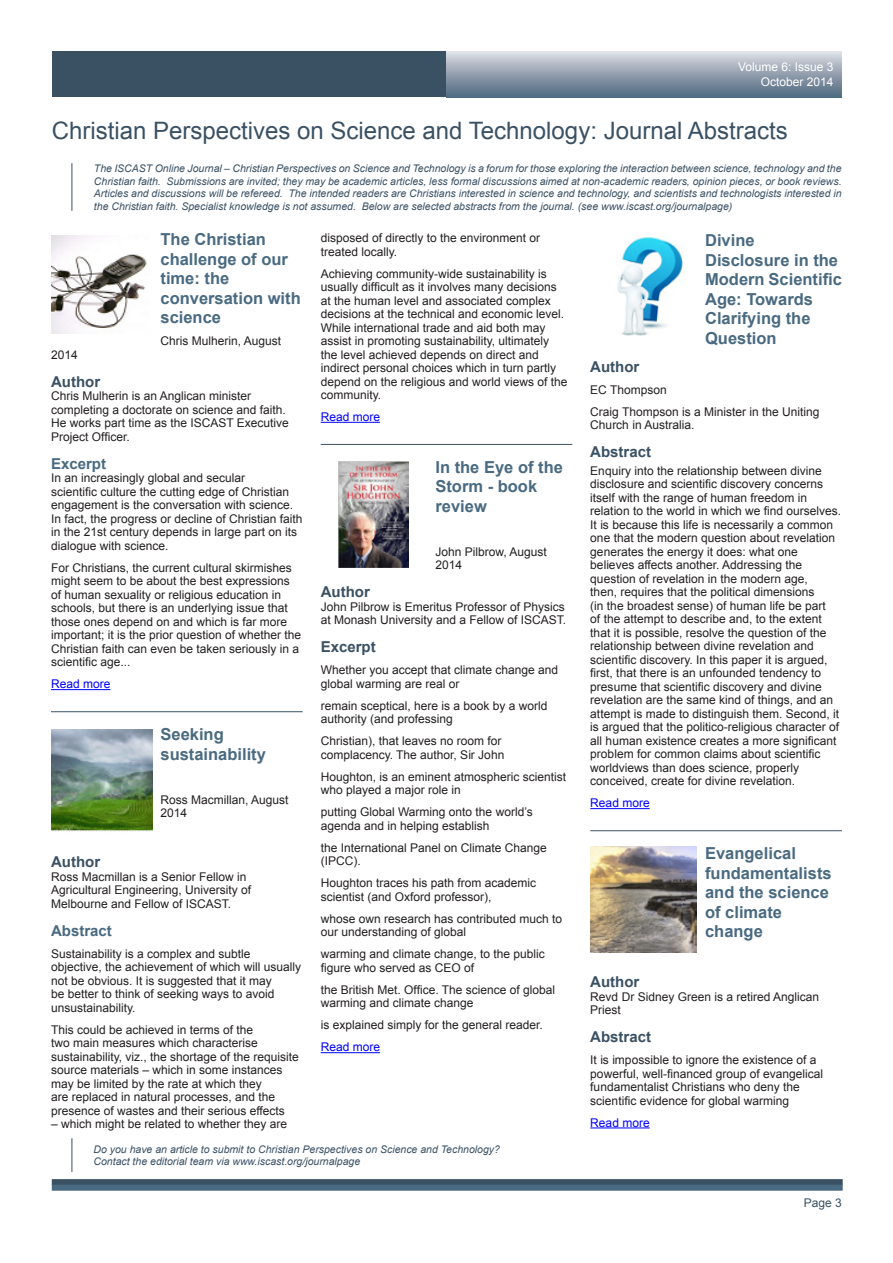
<style>
.page{position:relative;width:893px;height:1263px;background:#fff}
.page>*{position:absolute;margin:0;border:0;box-sizing:border-box;transform-origin:0 0}
.t1{font:24px "Arial";color:#3a5164}
.Article_Heading{font:700 16.5px/19.5px "Arial";color:#496a81}
.Article_Heading-2{font:700 15px "Arial";color:#3a5164}
.Article_Heading-3{font:700 15px "Arial";color:#496a81}
.Body_Text{font:12px/13.5px "Arial";color:#231f20}
.Hyperlink{font:12px "Arial";color:#00f}
.t2{font:12px "Arial";color:#fff}
.t3{font:12px "Arial";color:#3a5164}
.t4{font:italic 10.5px/12.6px "Arial";color:#3a5164;text-align:justify}
</style>
<div class="page">
<div style="left:52px;top:52px;width:407px;height:45px;background:#3a5164"></div>
<div style="left:446px;top:52px;width:395px;height:45px;background:linear-gradient(to bottom,#dadae1,#4d677e)"></div>
<div style="left:52px;top:1179px;width:791px;height:6px;background:#3a5164"></div>
<div style="left:52px;top:1185px;width:791px;height:6px;background:#496a81"></div>
<hr style="left:72px;top:163px;width:1px;height:48px;background:#3a5164">
<hr style="left:72px;top:1138px;width:1px;height:34px;background:#3a5164">
<hr style="left:51px;top:689px;width:59px;height:1px;background:#00f">
<hr style="left:51px;top:711px;width:252px;height:1px;background:#3a5164">
<img style="left:52px;top:236px;width:95px;height:97px">
<img style="left:52px;top:730px;width:100px;height:102px">
<hr style="left:321px;top:422px;width:59px;height:1px;background:#00f">
<hr style="left:321px;top:444px;width:251px;height:1px;background:#3a5164">
<hr style="left:321px;top:1052px;width:59px;height:1px;background:#00f">
<img style="left:339px;top:461px;width:70px;height:106px">
<hr style="left:590px;top:808px;width:60px;height:1px;background:#00f">
<hr style="left:590px;top:830px;width:252px;height:1px;background:#3a5164">
<hr style="left:590px;top:1127px;width:60px;height:1px;background:#00f">
<img style="left:616px;top:236px;width:67px;height:100px">
<img style="left:590px;top:846px;width:107px;height:107px">
<p class="t2" style="left:738px;top:59px;width:97px">Volume 6: Issue 3</p>
<p class="t2" style="left:761px;top:73px;width:74px">October 2014</p>
<p class="t1" style="left:52px;top:114px;width:737px">Christian Perspectives on Science and Technology: Journal Abstracts</p>
<p class="t4" style="left:94px;top:162px;width:749px">The ISCAST Online Journal – Christian Perspectives on Science and Technology is a forum for those exploring the interaction between science, technology and the Christian faith. Submissions are invited; they may be academic articles, less formal discussions aimed at non-academic readers, opinion pieces, or book reviews.<br>Articles and discussions will be refereed. The intended readers are Christians interested in science and technology, and scientists and technologists interested in the Christian faith. Specialist knowledge is not assumed. Below are selected abstracts from the journal. (see www.iscast.org/journalpage)</p>
<p class="Article_Heading" style="left:161px;top:230px;width:142px">The Christian challenge of our time: the conversation with science</p>
<p class="Body_Text" style="left:161px;top:334px;width:122px">Chris Mulherin, August</p>
<p class="Body_Text" style="left:51px;top:348px;width:28px">2014</p>
<p class="Article_Heading-2" style="left:51px;top:371px;width:51px">Author</p>
<p class="Body_Text" style="left:51px;top:389px;width:239px">Chris Mulherin is an Anglican minister completing a doctorate on science and faith.<br>He works part time as the ISCAST Executive Project Officer.</p>
<p class="Article_Heading-3" style="left:51px;top:453px;width:57px">Excerpt</p>
<p class="Body_Text" style="left:51px;top:471px;width:253px">In an increasingly global and secular<br>scientific culture the cutting edge of Christian engagement is the conversation with science.<br>In fact, the progress or decline of Christian faith in the 21st century depends in large part on its dialogue with science.</p>
<p class="Body_Text" style="left:51px;top:561px;width:252px">For Christians, the current cultural skirmishes might seem to be about the best expressions of human sexuality or religious education in schools, but there is an underlying issue that those ones depend on and which is far more important; it is the prior question of whether the Christian faith can even be taken seriously in a scientific age...</p>
<p class="Hyperlink" style="left:51px;top:676px;width:61px">Read more</p>
<p class="Article_Heading" style="left:161px;top:725px;width:107px">Seeking sustainability</p>
<p class="Body_Text" style="left:161px;top:792px;width:130px">Ross Macmillan, August<br>2014</p>
<p class="Article_Heading-2" style="left:51px;top:851px;width:51px">Author</p>
<p class="Body_Text" style="left:51px;top:870px;width:202px">Ross Macmillan is a Senior Fellow in<br>Agricultural Engineering, University of<br>Melbourne and Fellow of ISCAST.</p>
<p class="Article_Heading-3" style="left:51px;top:920px;width:62px">Abstract</p>
<p class="Body_Text" style="left:51px;top:947px;width:252px">Sustainability is a complex and subtle objective, the achievement of which will usually not be obvious. It is suggested that it may<br>be better to think of seeking ways to avoid unsustainability.</p>
<p class="Body_Text" style="left:51px;top:1023px;width:249px">This could be achieved in terms of the<br>two main measures which characterise sustainability, viz., the shortage of the requisite source materials – which in some instances may be limited by the rate at which they<br>are replaced in natural processes, and the presence of wastes and their serious effects</p>
<p class="Body_Text" style="left:51px;top:1117px;width:238px">– which might be related to whether they are</p>
<p class="Body_Text" style="left:321px;top:231px;width:221px">disposed of directly to the environment or treated locally.</p>
<p class="Body_Text" style="left:321px;top:266px;width:248px">Achieving community-wide sustainability is usually difficult as it involves many decisions at the human level and associated complex decisions at the technical and economic level.<br>While international trade and aid both may assist in promoting sustainability, ultimately the level achieved depends on direct and indirect personal choices which in turn partly depend on the religious and world views of the community.</p>
<p class="Hyperlink" style="left:321px;top:409px;width:61px">Read more</p>
<p class="Article_Heading" style="left:435px;top:457px;width:129px">In the Eye of the<br>Storm - book review</p>
<p class="Body_Text" style="left:435px;top:545px;width:113px">John Pilbrow, August<br>2014</p>
<p class="Article_Heading-2" style="left:321px;top:581px;width:51px">Author</p>
<p class="Body_Text" style="left:321px;top:600px;width:247px">John Pilbrow is Emeritus Professor of Physics at Monash University and a Fellow of ISCAST.</p>
<p class="Article_Heading-2" style="left:321px;top:636px;width:57px">Excerpt</p>
<p class="Body_Text" style="left:321px;top:663px;width:239px">Whether you accept that climate change and global warming are real or</p>
<p class="Body_Text" style="left:321px;top:699px;width:228px">remain sceptical, here is a book by a world authority (and professing</p>
<p class="Body_Text" style="left:321px;top:734px;width:185px">Christian), that leaves no room for complacency. The author, Sir John</p>
<p class="Body_Text" style="left:321px;top:770px;width:247px">Houghton, is an eminent atmospheric scientist who played a major role in</p>
<p class="Body_Text" style="left:321px;top:805px;width:214px">putting Global Warming onto the world’s agenda and in helping establish</p>
<p class="Body_Text" style="left:321px;top:841px;width:228px">the International Panel on Climate Change (IPCC).</p>
<p class="Body_Text" style="left:321px;top:876px;width:217px">Houghton traces his path from academic scientist (and Oxford professor),</p>
<p class="Body_Text" style="left:321px;top:912px;width:243px">whose own research has contributed much to our understanding of global</p>
<p class="Body_Text" style="left:321px;top:947px;width:226px">warming and climate change, to the public figure who served as CEO of</p>
<p class="Body_Text" style="left:321px;top:983px;width:236px">the British Met. Office. The science of global warming and climate change</p>
<p class="Body_Text" style="left:321px;top:1018px;width:224px">is explained simply for the general reader.</p>
<p class="Hyperlink" style="left:321px;top:1039px;width:61px">Read more</p>
<p class="t4" style="left:94px;top:1143px;width:408px">Do you have an article to submit to Christian Perspectives on Science and Technology?<br>Contact the editorial team via www.iscast.org/journalpage</p>
<p class="Article_Heading" style="left:705px;top:231px;width:138px">Divine<br>Disclosure in the<br>Modern Scientific<br>Age: Towards<br>Clarifying the<br>Question</p>
<p class="Article_Heading-2" style="left:590px;top:356px;width:51px">Author</p>
<p class="Body_Text" style="left:590px;top:382px;width:78px">EC Thompson</p>
<p class="Body_Text" style="left:590px;top:404px;width:231px">Craig Thompson is a Minister in the Uniting<br>Church in Australia.</p>
<p class="Article_Heading-2" style="left:590px;top:441px;width:62px">Abstract</p>
<p class="Body_Text" style="left:590px;top:464px;width:252px">Enquiry into the relationship between divine disclosure and scientific discovery concerns itself with the range of human freedom in relation to the world in which we find ourselves.<br>It is because this life is necessarily a common one that the modern question about revelation generates the energy it does: what one believes affects another. Addressing the question of revelation in the modern age,<br>then, requires that the political dimensions<br>(in the broadest sense) of human life be part<br>of the attempt to describe and, to the extent that it is possible, resolve the question of the relationship between divine revelation and scientific discovery. In this paper it is argued, first, that there is an unfounded tendency to presume that scientific discovery and divine revelation are the same kind of things, and an attempt is made to distinguish them. Second, it is argued that the politico-religious character of all human existence creates a more significant problem for common claims about scientific worldviews than does science, properly conceived, create for divine revelation.</p>
<p class="Hyperlink" style="left:590px;top:795px;width:61px">Read more</p>
<p class="Article_Heading" style="left:705px;top:844px;width:128px">Evangelical fundamentalists and the science of climate change</p>
<p class="Article_Heading-2" style="left:590px;top:971px;width:51px">Author</p>
<p class="Body_Text" style="left:590px;top:989px;width:230px">Revd Dr Sidney Green is a retired Anglican<br>Priest</p>
<p class="Article_Heading-2" style="left:590px;top:1026px;width:62px">Abstract</p>
<p class="Body_Text" style="left:590px;top:1053px;width:234px">It is impossible to ignore the existence of a powerful, well-financed group of evangelical fundamentalist Christians who deny the scientific evidence for global warming</p>
<p class="Hyperlink" style="left:590px;top:1114px;width:61px">Read more</p>
<p class="t3" style="left:804px;top:1194px;width:40px">Page 3</p>
</div>
